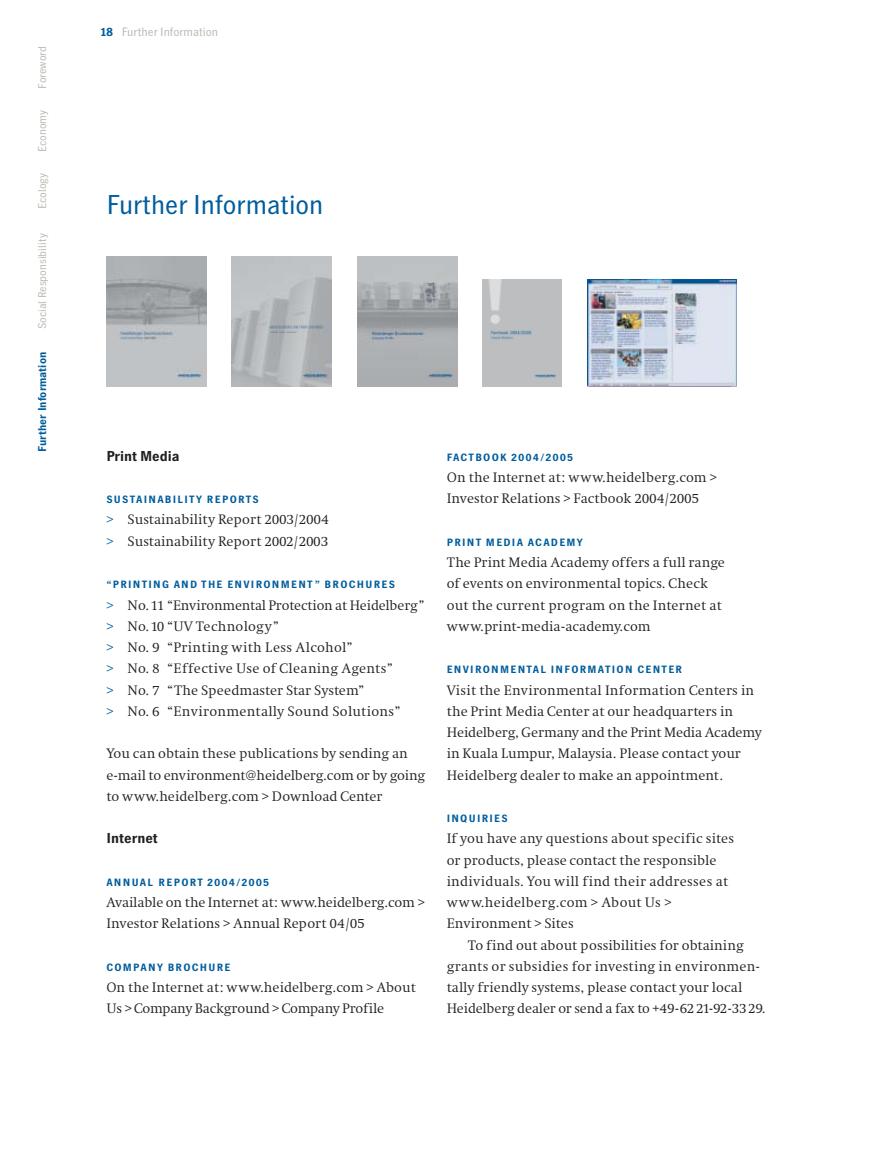
<style>
.page{position:relative;width:893px;height:1170px;background:#fff}
.page>*{position:absolute;margin:0;border:0;box-sizing:border-box;transform-origin:0 0}
.t1{font:27px "Heidelberg Gothic Prop";color:#005d9c}
.t2{font:14.25px/21.3px "Heidelberg Antiqua";color:#231f1f}
.t3{font:700 14.25px "Heidelberg Gothic Prop";color:#231f1f}
.t4{font:12px "Heidelberg Gothic Prop";color:#bbbbb4}
.t5{font:11.25px "Heidelberg Gothic Prop";color:#bbbbb4}
.t6{font:700 11.25px "Heidelberg Gothic Prop";color:#005d9c}
.t7{font:700 10.5px "Heidelberg Gothic Prop";letter-spacing:.12em;color:#005d9c}
.s1{font-weight:700;color:#005d9c}
.s2{color:#005d9c}
</style>
<div class="page">
<img style="left:106px;top:257px;width:100px;height:129px">
<img style="left:232px;top:257px;width:100px;height:129px">
<img style="left:357px;top:257px;width:100px;height:129px">
<img style="left:483px;top:279px;width:78px;height:107px">
<img style="left:587px;top:279px;width:149px;height:107px">
<p class="t5" style="left:38px;top:89px;width:44px;rotate:-90deg">Foreword</p>
<p class="t5" style="left:38px;top:152px;width:44px;rotate:-90deg">Economy</p>
<p class="t5" style="left:38px;top:209px;width:38px;rotate:-90deg">Ecology</p>
<p class="t5" style="left:38px;top:329px;width:97px;rotate:-90deg">Social Responsibility</p>
<p class="t6" style="left:38px;top:452px;width:101px;rotate:-90deg">Further Information</p>
<p class="t4" style="left:101px;top:27px;width:119px"><span class="s1">18</span> Further Information</p>
<h1 class="t1" style="left:106px;top:195px;width:218px">Further Information</h1>
<p class="t3" style="left:106px;top:451px;width:75px">Print Media</p>
<p class="t7" style="left:106px;top:496px;width:154px">SUSTAINABILITY REPORTS</p>
<p class="t2" style="left:106px;top:510px;width:224px"><span class="s2">&gt;</span> Sustainability Report 2003/2004 <span class="s2">&gt;</span> Sustainability Report 2002/2003</p>
<p class="t7" style="left:106px;top:581px;width:290px">“PRINTING AND THE ENVIRONMENT” BROCHURES</p>
<p class="t2" style="left:106px;top:595px;width:319px"><span class="s2">&gt;</span> No.11 “Environmental Protection at Heidelberg” <span class="s2">&gt;</span> No.10 “UV Technology”<br><span class="s2">&gt;</span> No. 9 “Printing with Less Alcohol”<br><span class="s2">&gt;</span> No. 8 “Effective Use of Cleaning Agents”<br><span class="s2">&gt;</span> No. 7 “The Speedmaster Star System”<br><span class="s2">&gt;</span> No. 6 “Environmentally Sound Solutions”</p>
<p class="t2" style="left:106px;top:744px;width:320px">You can obtain these publications by sending an e-mail to environment@heidelberg.com or by going to www.heidelberg.com &gt; Download Center</p>
<p class="t3" style="left:106px;top:833px;width:53px">Internet</p>
<p class="t7" style="left:106px;top:878px;width:164px">ANNUAL REPORT 2004/2005</p>
<p class="t2" style="left:106px;top:893px;width:320px">Available on the Internet at: www.heidelberg.com &gt;<br>Investor Relations &gt; Annual Report 04/05</p>
<p class="t7" style="left:106px;top:963px;width:126px">COMPANY BROCHURE</p>
<p class="t2" style="left:106px;top:978px;width:311px">On the Internet at: www.heidelberg.com &gt; About<br>Us &gt; Company Background &gt; Company Profile</p>
<p class="t7" style="left:446px;top:453px;width:128px">FACTBOOK 2004/2005</p>
<p class="t2" style="left:446px;top:468px;width:272px">On the Internet at: www.heidelberg.com &gt;<br>Investor Relations &gt; Factbook 2004/2005</p>
<p class="t7" style="left:446px;top:538px;width:138px">PRINT MEDIA ACADEMY</p>
<p class="t2" style="left:446px;top:553px;width:279px">The Print Media Academy offers a full range of events on environmental topics. Check out the current program on the Internet at www.print-media-academy.com</p>
<p class="t7" style="left:446px;top:666px;width:237px">ENVIRONMENTAL INFORMATION CENTER</p>
<p class="t2" style="left:446px;top:680px;width:317px">Visit the Environmental Information Centers in the Print Media Center at our headquarters in Heidelberg, Germany and the Print Media Academy in Kuala Lumpur, Malaysia. Please contact your Heidelberg dealer to make an appointment.</p>
<p class="t7" style="left:446px;top:815px;width:63px">INQUIRIES</p>
<p class="t2" style="left:446px;top:829px;width:289px">If you have any questions about specific sites or products, please contact the responsible individuals. You will find their addresses at www.heidelberg.com &gt; About Us &gt; Environment &gt; Sites</p>
<p class="t2" style="left:446px;top:936px;width:320px;text-indent:21px">To find out about possibilities for obtaining grants or subsidies for investing in environmen&shy;tally friendly systems, please contact your local Heidelberg dealer or send a fax to +49-6221-92-3329.</p>
</div>
